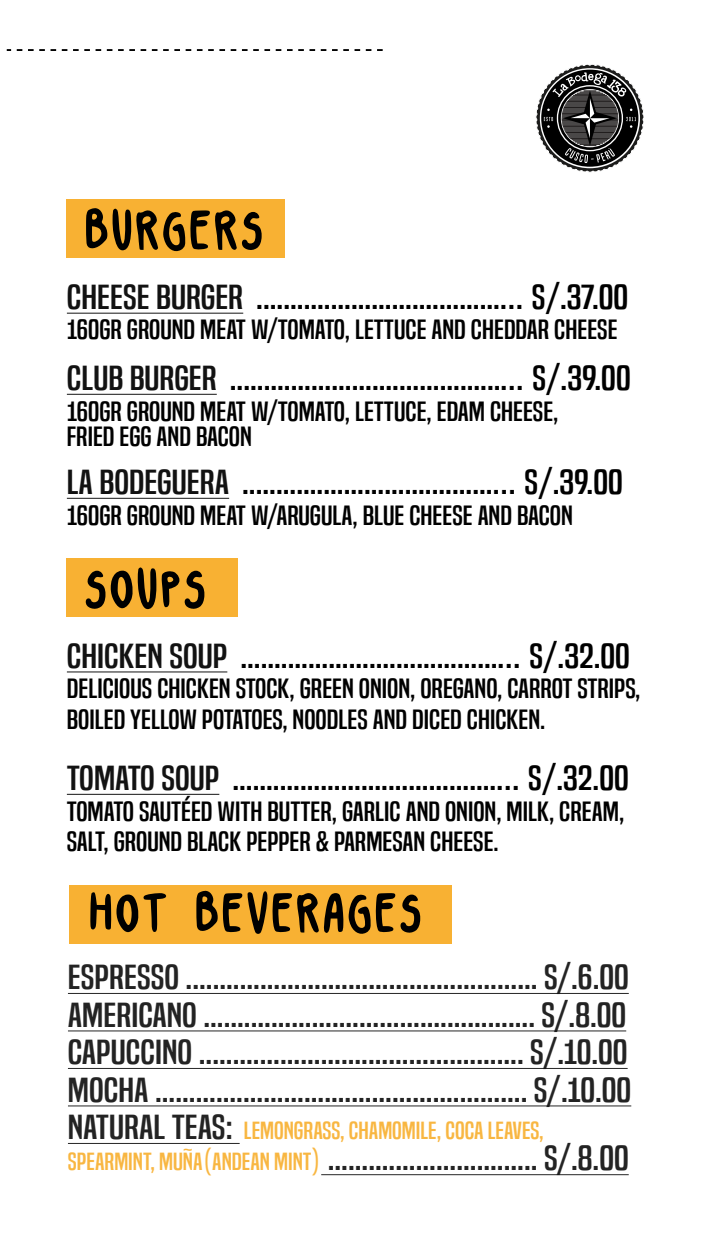
<style>
.page{position:relative;width:705px;height:1255px;background:#fff}
.page>*{position:absolute;margin:0;border:0;box-sizing:border-box;transform-origin:0 0}
.t1{font:87.56px "Kap";color:#000}
.t2{font:32.44px/37.5px "Built Titling Rg";color:rgb(0 0 0/.93);scale:1.35 1}
.t3{font:32.44px "Built Titling Rg";color:#000;scale:1.35 1}
.t4{font:25.94px/30.6px "Built Titling Rg";color:#000;scale:1.29 1}
.t5{font:23.12px "Built Titling Rg";color:#f8b133;scale:1.25 1}
.s1{color:rgb(0 0 0/.93)}
.s2{font-size:32.44px;color:rgb(0 0 0/.93)}
.s3{font-size:23.12px;color:#f8b133}
</style>
<div class="page">
<svg style="left:7px;top:49px;width:375px;height:2px"></svg>
<hr style="left:67px;top:672px;width:160px;height:1px;background:#929292">
<hr style="left:67px;top:794px;width:152px;height:1px;background:#3a3a3a">
<div style="left:67px;top:558px;width:171px;height:58px;background:#f8b133"></div>
<hr style="left:67px;top:313px;width:176px;height:1px;background:#606060">
<hr style="left:67px;top:394px;width:150px;height:1px;background:#434343">
<hr style="left:67px;top:498px;width:162px;height:1px;background:#414141">
<div style="left:67px;top:199px;width:218px;height:58px;background:#f8b133"></div>
<hr style="left:68px;top:993px;width:560px;height:1px;background:#2e2e2e">
<hr style="left:68px;top:1031px;width:558px;height:1px;background:#9d9d9d">
<hr style="left:68px;top:1068px;width:559px;height:1px;background:#2e2e2e">
<hr style="left:68px;top:1106px;width:563px;height:1px;background:#9d9d9d">
<hr style="left:68px;top:1143px;width:171px;height:1px;background:#2e2e2e">
<hr style="left:321px;top:1174px;width:307px;height:1px;background:#4f4f4f">
<div style="left:69px;top:886px;width:382px;height:58px;background:#f8b133"></div>
<svg style="left:536px;top:64px;width:108px;height:109px"></svg>
<h1 class="t1" style="left:83px;top:182px;width:182px">burgers</h1>
<p class="t3" style="left:67px;top:278px;width:417px"><span class="s1">CHEESE BURGER</span> ....................................... S/.37.00</p>
<p class="t4" style="left:67px;top:315px;width:428px">160GR GROUND MEAT W/TOMATO, LETTUCE AND CHEDDAR CHEESE</p>
<p class="t3" style="left:67px;top:359px;width:419px"><span class="s1">CLUB BURGER</span> ........................................... S/.39.00</p>
<p class="t4" style="left:67px;top:399px;width:382px;line-height:25px">160GR GROUND MEAT W/TOMATO, LETTUCE, EDAM CHEESE,<br>FRIED EGG AND BACON</p>
<p class="t3" style="left:67px;top:463px;width:413px"><span class="s1">LA BODEGUERA</span> ........................................ S/.39.00</p>
<p class="t4" style="left:67px;top:500px;width:393px">160GR GROUND MEAT W/ARUGULA, BLUE CHEESE AND BACON</p>
<h1 class="t1" style="left:83px;top:541px;width:125px">soups</h1>
<p class="t3" style="left:67px;top:636px;width:418px"><span class="s1">CHICKEN SOUP</span> ......................................... S/.32.00</p>
<p class="t4" style="left:67px;top:674px;width:446px">DELICIOUS CHICKEN STOCK, GREEN ONION, OREGANO, CARROT STRIPS,<br>BOILED YELLOW POTATOES, NOODLES AND DICED CHICKEN.</p>
<p class="t3" style="left:67px;top:759px;width:417px"><span class="s1">TOMATO SOUP</span> .......................................... S/.32.00</p>
<p class="t4" style="left:67px;top:796px;width:433px">TOMATO SAUTÉED WITH BUTTER, GARLIC AND ONION, MILK, CREAM,<br>SALT, GROUND BLACK PEPPER &amp; PARMESAN CHEESE.</p>
<h1 class="t1" style="left:88px;top:865px;width:336px">hot beverages</h1>
<p class="t2" style="left:68px;top:959px;width:418px">ESPRESSO .................................................... S/.6.00<br>AMERICANO ................................................. S/.8.00<br>CAPUCCINO ................................................ S/.10.00<br>MOCHA ....................................................... S/.10.00</p>
<p class="t5" style="left:68px;top:1117px;width:382px"><span class="s2">NATURAL TEAS:</span> LEMONGRASS, CHAMOMILE, COCA LEAVES,</p>
<p class="t2" style="left:68px;top:1140px;width:417px"><span class="s3">SPEARMINT, MUÑA(ANDEAN MINT)</span> ............................... S/.8.00</p>
</div>
